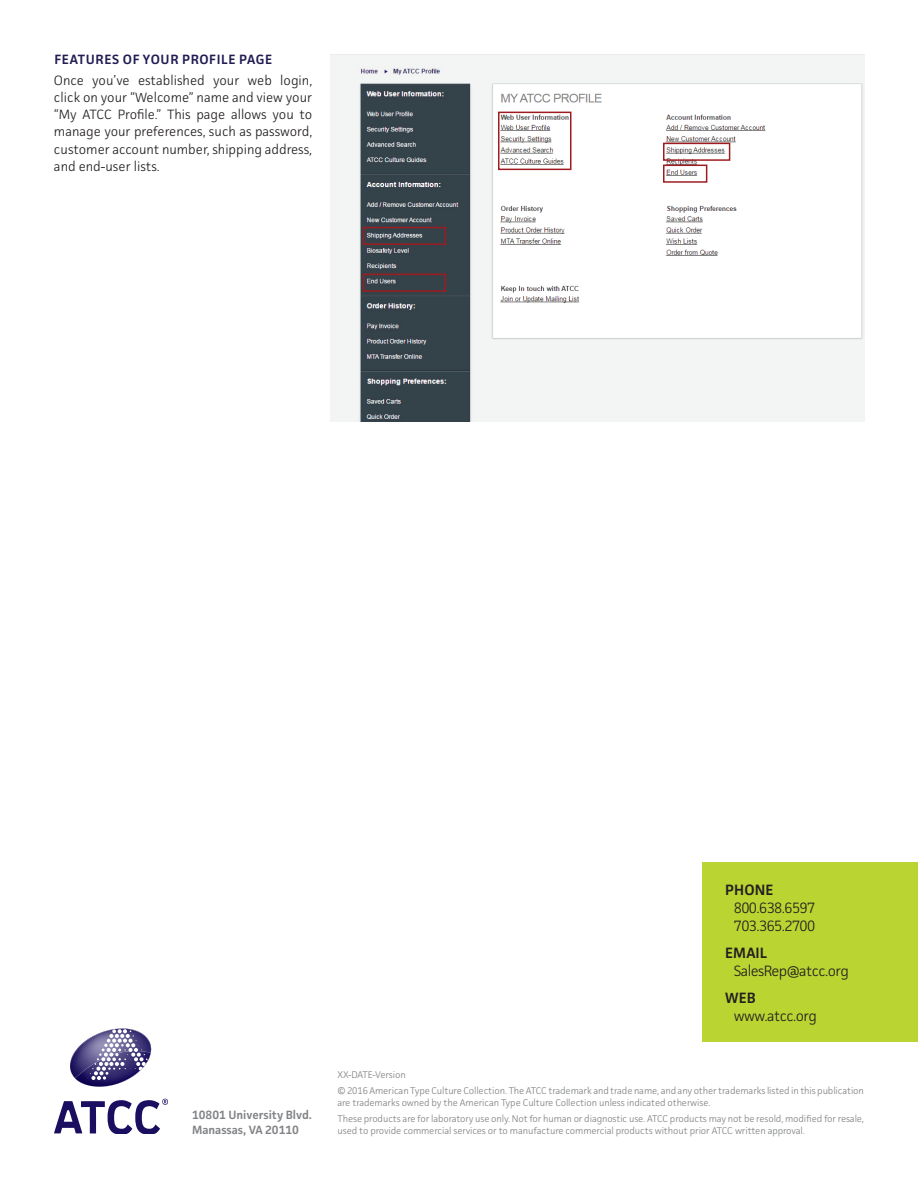
<style>
.page{position:relative;width:918px;height:1188px;background:#fff}
.page>*{position:absolute;margin:0;border:0;box-sizing:border-box;transform-origin:0 0}
.t1{font:300 15px/18px "Facit";letter-spacing:-.04em;color:#231f20}
.t2{font:600 15px "Facit";letter-spacing:.01em;color:#231f20}
.t3{font:300 13.5px/17.2px "Facit";color:#231f20;text-align:justify}
.t4{font:600 13.5px "Facit";letter-spacing:.05em;color:#211c53}
.t5{font:600 12px/14.4px "Facit";color:#808285}
.t6{font:300 9.75px/16.2px "Facit";letter-spacing:-.01em;color:#808285}
</style>
<div class="page">
<svg style="left:70px;top:1028px;width:82px;height:59px"></svg>
<svg style="left:54px;top:1099px;width:114px;height:35px"></svg>
<div style="left:702px;top:862px;width:216px;height:180px;background:#bad432"></div>
<img style="left:330px;top:54px;width:535px;height:367px">
<div style="left:363px;top:274px;width:83px;height:18px;border:2px solid #9e1c1f"></div>
<div style="left:363px;top:227px;width:83px;height:18px;border:2px solid #9e1c1f"></div>
<div style="left:663px;top:165px;width:44px;height:18px;border:2px solid #9e1c1f"></div>
<div style="left:663px;top:143px;width:67px;height:18px;border:2px solid #9e1c1f"></div>
<div style="left:498px;top:112px;width:74px;height:58px;border:2px solid #9e1c1f"></div>
<h2 class="t4" style="left:54px;top:51px;width:219px">FEATURES OF YOUR PROFILE PAGE</h2>
<h2 class="t3" style="left:54px;top:71px;width:260px">Once you’ve established your web login, click on your “Welcome” name and view your “My ATCC Profile.” This page allows you to manage your preferences, such as password, customer account number, shipping address, and end-user lists.</h2>
<p class="t5" style="left:192px;top:1108px;width:121px">10801 University Blvd.<br>Manassas, VA 20110</p>
<h1 class="t2" style="left:725px;top:880px;width:50px">PHONE</h1>
<h1 class="t1" style="left:734px;top:898px;width:83px">800.638.6597<br>703.365.2700</h1>
<h1 class="t2" style="left:725px;top:943px;width:44px">EMAIL</h1>
<h1 class="t1" style="left:734px;top:961px;width:117px">SalesRep@atcc.org</h1>
<h1 class="t2" style="left:725px;top:988px;width:32px">WEB</h1>
<h1 class="t1" style="left:734px;top:1006px;width:85px">www.atcc.org</h1>
<p class="t6" style="left:338px;top:1067px;width:528px">XX-DATE-Version<br>© 2016 American Type Culture Collection. The ATCC trademark and trade name, and any other trademarks listed in this publication</p>
<p class="t6" style="left:338px;top:1094px;width:528px">are trademarks owned by the American Type Culture Collection unless indicated otherwise.<br>These products are for laboratory use only. Not for human or diagnostic use. ATCC products may not be resold, modified for resale,</p>
<p class="t6" style="left:338px;top:1122px;width:469px">used to provide commercial services or to manufacture commercial products without prior ATCC written approval.</p>
</div>
